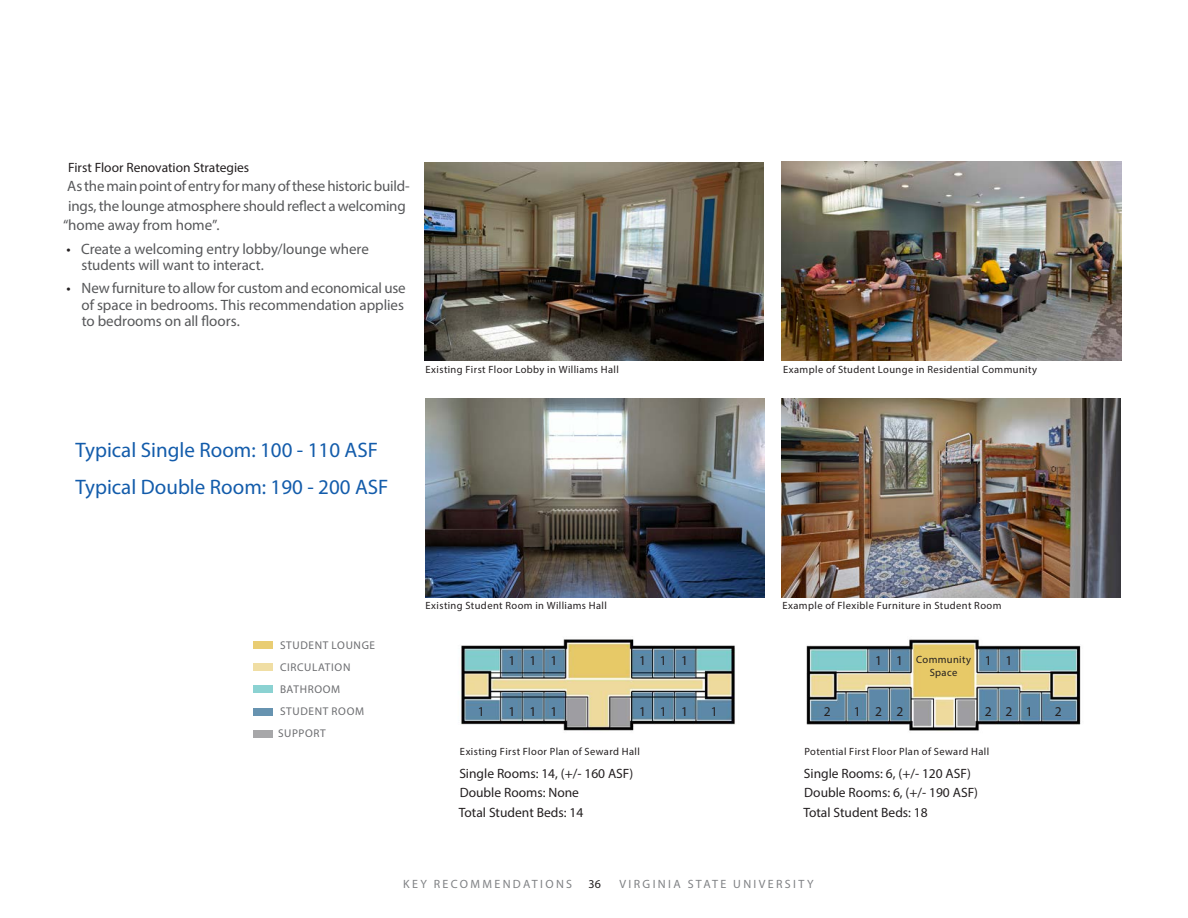
<style>
.page{position:relative;width:1188px;height:918px;background:#fff}
.page>*{position:absolute;margin:0;border:0;box-sizing:border-box;transform-origin:0 0}
.Pull-Out_Text{font:21px "Myriad Pro";color:#135cab}
.Body{font:15px/16.5px "Myriad Pro";letter-spacing:-.01em;color:#57585a}
.Text_Sub_Headers{font:13.5px "Myriad Pro";color:#231f20}
.t1{font:12px "Myriad Pro";letter-spacing:.195em;color:#808285}
.t2{font:12px "Myriad Pro";color:#231f20}
.Legend_Key{font:11.25px "Myriad Pro";letter-spacing:.06em;color:#6c6d70}
.Captions{font:10.5px/12.6px "Myriad Pro";letter-spacing:.035em;color:#231f20;text-align:center}
.s1{color:#231f20}
</style>
<div class="page">
<img style="left:461px;top:639px;width:620px;height:92px">
<img style="left:424px;top:162px;width:340px;height:199px">
<img style="left:425px;top:398px;width:339px;height:199px">
<img style="left:782px;top:398px;width:338px;height:199px">
<div style="left:253px;top:641px;width:19px;height:8px;background:#e9cd73"></div>
<div style="left:253px;top:663px;width:19px;height:8px;background:#f0dea4"></div>
<div style="left:253px;top:686px;width:19px;height:7px;background:#8bd2d2"></div>
<div style="left:253px;top:708px;width:19px;height:7px;background:#6793b0"></div>
<div style="left:253px;top:730px;width:19px;height:7px;background:#a7a7a9"></div>
<img style="left:782px;top:162px;width:339px;height:199px">
<p class="Text_Sub_Headers" style="left:68px;top:159px;width:183px">First Floor Renovation Strategies</p>
<p class="Body" style="left:67px;top:178px;width:344px">As the main point of entry for many of these historic build-</p>
<p class="Body" style="left:68px;top:197px;width:339px">ings, the lounge atmosphere should reflect a welcoming</p>
<p class="Body" style="left:63px;top:217px;width:158px">“home away from home”.</p>
<p class="Body" style="left:81px;top:240px;width:289px;text-indent:-15px"><span class="s1">•</span> Create a welcoming entry lobby/lounge where students will want to interact.</p>
<p class="Body" style="left:82px;top:280px;width:326px;text-align:justify;text-indent:-15px"><span class="s1">•</span> New furniture to allow for custom and economical use of space in bedrooms. This recommendation applies to bedrooms on all floors.</p>
<p class="Captions" style="left:425px;top:363px;width:195px">Existing First Floor Lobby in Williams Hall</p>
<p class="Pull-Out_Text" style="left:76px;top:437px;width:304px">Typical Single Room: 100 - 110 ASF</p>
<p class="Pull-Out_Text" style="left:76px;top:474px;width:314px">Typical Double Room: 190 - 200 ASF</p>
<p class="Captions" style="left:783px;top:363px;width:256px">Example of Student Lounge in Residential Community</p>
<p class="Legend_Key" style="left:280px;top:638px;width:97px">STUDENT LOUNGE</p>
<p class="Legend_Key" style="left:280px;top:660px;width:72px">CIRCULATION</p>
<p class="Legend_Key" style="left:280px;top:682px;width:62px">BATHROOM</p>
<p class="Legend_Key" style="left:280px;top:705px;width:86px">STUDENT ROOM</p>
<p class="Legend_Key" style="left:278px;top:727px;width:49px">SUPPORT</p>
<p class="Captions" style="left:425px;top:599px;width:183px">Existing Student Room in Williams Hall</p>
<p class="Captions" style="left:782px;top:599px;width:221px">Example of Flexible Furniture in Student Room</p>
<p class="Text_Sub_Headers" style="left:508px;top:652px;width:8px">1</p>
<p class="Captions" style="left:916px;top:653px;width:57px">Community<br>Space</p>
<p class="Text_Sub_Headers" style="left:530px;top:652px;width:8px">1</p>
<p class="Text_Sub_Headers" style="left:875px;top:652px;width:8px">1</p>
<p class="Text_Sub_Headers" style="left:551px;top:652px;width:8px">1</p>
<p class="Text_Sub_Headers" style="left:896px;top:652px;width:8px">1</p>
<p class="Text_Sub_Headers" style="left:639px;top:652px;width:8px">1</p>
<p class="Text_Sub_Headers" style="left:985px;top:652px;width:8px">1</p>
<p class="Text_Sub_Headers" style="left:660px;top:652px;width:8px">1</p>
<p class="Text_Sub_Headers" style="left:1005px;top:652px;width:8px">1</p>
<p class="Text_Sub_Headers" style="left:681px;top:652px;width:8px">1</p>
<p class="Text_Sub_Headers" style="left:478px;top:703px;width:8px">1</p>
<p class="Text_Sub_Headers" style="left:508px;top:703px;width:8px">1</p>
<p class="Text_Sub_Headers" style="left:824px;top:703px;width:8px">2</p>
<p class="Text_Sub_Headers" style="left:854px;top:703px;width:8px">1</p>
<p class="Text_Sub_Headers" style="left:875px;top:703px;width:8px">2</p>
<p class="Text_Sub_Headers" style="left:896px;top:703px;width:8px">2</p>
<p class="Text_Sub_Headers" style="left:985px;top:703px;width:8px">2</p>
<p class="Text_Sub_Headers" style="left:1005px;top:703px;width:8px">2</p>
<p class="Text_Sub_Headers" style="left:1026px;top:703px;width:8px">1</p>
<p class="Text_Sub_Headers" style="left:1055px;top:703px;width:8px">2</p>
<p class="Text_Sub_Headers" style="left:530px;top:703px;width:8px">1</p>
<p class="Text_Sub_Headers" style="left:551px;top:703px;width:8px">1</p>
<p class="Text_Sub_Headers" style="left:639px;top:703px;width:8px">1</p>
<p class="Text_Sub_Headers" style="left:660px;top:703px;width:8px">1</p>
<p class="Text_Sub_Headers" style="left:681px;top:703px;width:8px">1</p>
<p class="Text_Sub_Headers" style="left:711px;top:703px;width:8px">1</p>
<p class="Captions" style="left:460px;top:745px;width:181px">Existing First Floor Plan of Seward Hall</p>
<p class="Captions" style="left:804px;top:745px;width:186px">Potential First Floor Plan of Seward Hall</p>
<p class="Text_Sub_Headers" style="left:459px;top:765px;width:176px">Single Rooms: 14, (+/- 160 ASF)</p>
<p class="Text_Sub_Headers" style="left:460px;top:784px;width:121px">Double Rooms: None</p>
<p class="Text_Sub_Headers" style="left:459px;top:804px;width:126px">Total Student Beds: 14</p>
<p class="Text_Sub_Headers" style="left:804px;top:765px;width:169px">Single Rooms: 6, (+/- 120 ASF)</p>
<p class="Text_Sub_Headers" style="left:804px;top:784px;width:175px">Double Rooms: 6, (+/- 190 ASF)</p>
<p class="Text_Sub_Headers" style="left:803px;top:804px;width:126px">Total Student Beds: 18</p>
<p class="t1" style="left:403px;top:876px;width:170px">KEY RECOMMENDATIONS</p>
<p class="t2" style="left:589px;top:876px;width:14px">36</p>
<p class="t1" style="left:620px;top:876px;width:195px">VIRGINIA STATE UNIVERSITY</p>
</div>
